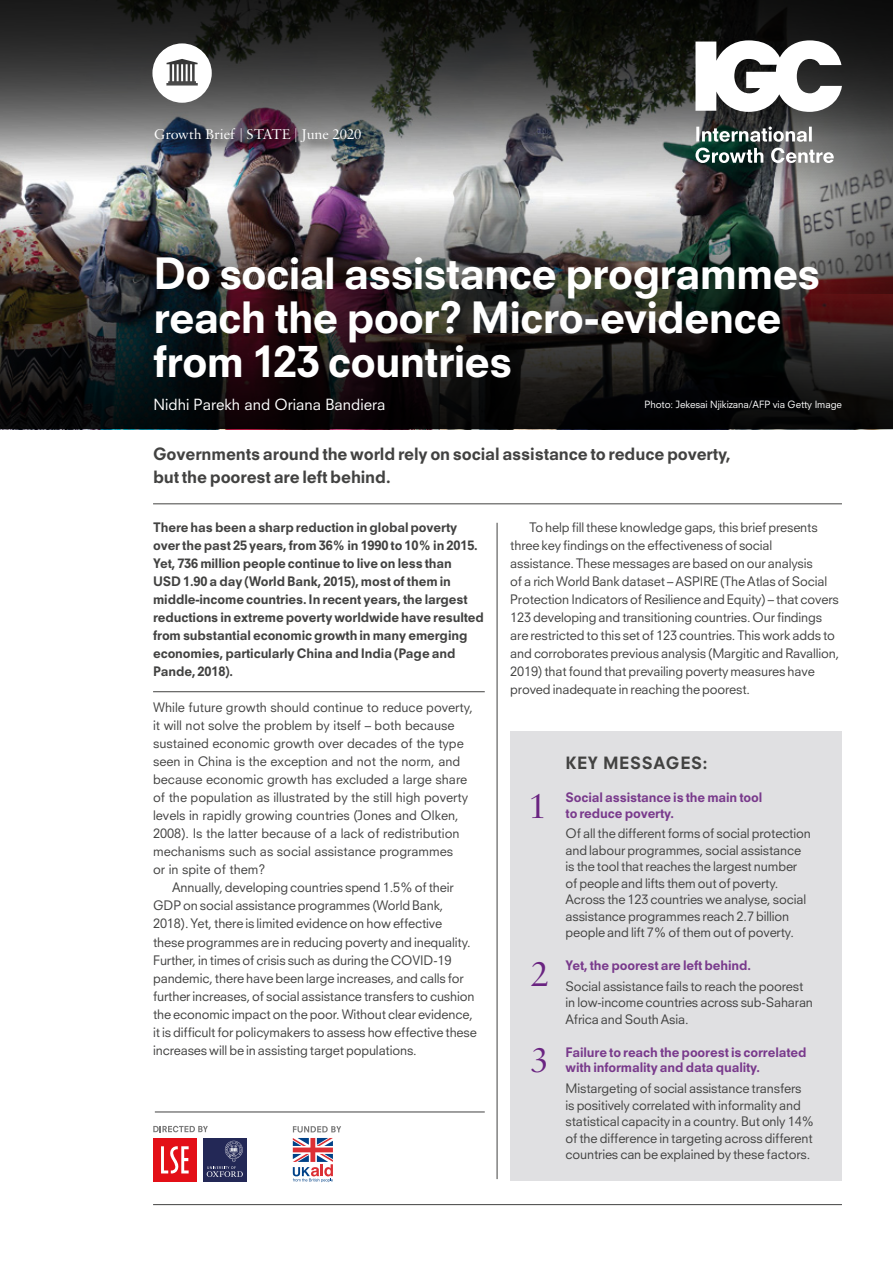
<style>
.page{position:relative;width:893px;height:1263px;background:#fff}
.page>*{position:absolute;margin:0;border:0;box-sizing:border-box;transform-origin:0 0}
.t1{font:800 42px/43.5px "Neuzeit SLT Std";letter-spacing:-.02em;color:#fff}
.t2{font:37.05px "Sabon MT Std";color:#6a2481}
.t3{font:800 16.5px/22.5px "Neuzeit SLT Std";letter-spacing:-.01em;color:#424241}
.t4{font:800 16.5px "Neuzeit SLT Std";letter-spacing:.04em;color:#424241}
.t5{font:15px "Neuzeit SLT Std";color:#fff}
.t6{font:15px "Sabon MT Std";color:#fff}
.t7{font:12.75px/16.5px "Neuzeit SLT Std";letter-spacing:-.01em;color:#424241}
.t8{font:800 12.75px/18px "Neuzeit SLT Std";letter-spacing:-.01em;color:#424241}
.t9{font:800 12.75px/15.8px "Neuzeit SLT Std";letter-spacing:-.01em;color:#793a8c}
.t10{font:9.75px "Neuzeit SLT Std";letter-spacing:-.01em;color:#fff}
</style>
<div class="page">
<img style="left:0;top:223px;width:893px;height:206px">
<hr style="left:153px;top:1204px;width:689px;height:1px;background:#424241">
<hr style="left:497px;top:523px;width:1px;height:656px;background:#424241">
<hr style="left:153px;top:504px;width:689px;height:1px;background:#424241">
<hr style="left:155px;top:1112px;width:330px;height:1px;background:#424241">
<svg style="left:153px;top:1126px;width:55px;height:6px"></svg>
<div style="left:153px;top:1138px;width:44px;height:43px;background:#e30f17"></div>
<svg style="left:161px;top:1146px;width:28px;height:27px"></svg>
<svg style="left:293px;top:1126px;width:48px;height:6px"></svg>
<div style="left:203px;top:1138px;width:44px;height:43px;background:#232856"></div>
<svg style="left:207px;top:1141px;width:36px;height:36px"></svg>
<svg style="left:293px;top:1138px;width:40px;height:44px"></svg>
<hr style="left:153px;top:691px;width:332px;height:1px;background:#424241">
<div style="left:510px;top:731px;width:332px;height:450px;background:#e0e0e2"></div>
<svg style="left:0;top:0;width:893px;height:223px;background:#5e5d5d"></svg>
<div style="left:153px;top:127px;width:222px;height:29px;background:#000;opacity:.75"></div>
<svg style="left:695px;top:40px;width:147px;height:72px"></svg>
<svg style="left:695px;top:148px;width:139px;height:15px"></svg>
<svg style="left:696px;top:127px;width:116px;height:15px"></svg>
<svg style="left:152px;top:43px;width:60px;height:60px"></svg>
<p class="t6" style="left:154px;top:125px;width:209px">Growth Brief | STATE | June 2020</p>
<h1 class="t1" style="left:154px;top:252px;width:668px">Do social assistance programmes reach the poor? Micro-evidence from 123 countries</h1>
<p class="t5" style="left:154px;top:396px;width:233px">Nidhi Parekh and Oriana Bandiera</p>
<p class="t10" style="left:644px;top:399px;width:199px">Photo: Jekesai Njikizana/AFP via Getty Image</p>
<p class="t3" style="left:153px;top:443px;width:579px">Governments around the world rely on social assistance to reduce poverty, but the poorest are left behind.</p>
<p class="t8" style="left:153px;top:519px;width:332px">There has been a sharp reduction in global poverty over the past 25 years, from 36% in 1990 to 10% in 2015.<br>Yet, 736 million people continue to live on less than<br>USD 1.90 a day (World Bank, 2015), most of them in middle-income countries. In recent years, the largest reductions in extreme poverty worldwide have resulted from substantial economic growth in many emerging economies, particularly China and India (Page and Pande, 2018).</p>
<p class="t7" style="left:153px;top:699px;width:321px">While future growth should continue to reduce poverty,</p>
<p class="t7" style="left:153px;top:717px;width:303px">it will not solve the problem by itself – both because</p>
<p class="t7" style="left:153px;top:735px;width:312px">sustained economic growth over decades of the type</p>
<p class="t7" style="left:153px;top:753px;width:309px">seen in China is the exception and not the norm, and</p>
<p class="t7" style="left:153px;top:771px;width:316px">because economic growth has excluded a large share</p>
<p class="t7" style="left:153px;top:789px;width:316px">of the population as illustrated by the still high poverty</p>
<p class="t7" style="left:153px;top:807px;width:307px">levels in rapidly growing countries (Jones and Olken,</p>
<p class="t7" style="left:153px;top:825px;width:308px">2008). Is the latter because of a lack of redistribution</p>
<p class="t7" style="left:153px;top:843px;width:302px">mechanisms such as social assistance programmes</p>
<p class="t7" style="left:153px;top:861px;width:114px">or in spite of them?</p>
<p class="t7" style="left:172px;top:879px;width:283px">Annually, developing countries spend 1.5% of their</p>
<p class="t7" style="left:153px;top:897px;width:292px">GDP on social assistance programmes (World Bank,</p>
<p class="t7" style="left:153px;top:915px;width:291px">2018). Yet, there is limited evidence on how effective</p>
<p class="t7" style="left:153px;top:933px;width:319px">these programmes are in reducing poverty and inequality.</p>
<p class="t7" style="left:153px;top:951px;width:300px">Further, in times of crisis such as during the COVID-19</p>
<p class="t7" style="left:153px;top:969px;width:312px">pandemic, there have been large increases, and calls for</p>
<p class="t7" style="left:153px;top:987px;width:323px">further increases, of social assistance transfers to cushion</p>
<p class="t7" style="left:153px;top:1005px;width:321px">the economic impact on the poor. Without clear evidence,</p>
<p class="t7" style="left:153px;top:1023px;width:325px">it is difficult for policymakers to assess how effective these</p>
<p class="t7" style="left:153px;top:1041px;width:265px">increases will be in assisting target populations.</p>
<p class="t7" style="left:510px;top:518px;width:331px;line-height:18px;text-indent:19px">To help fill these knowledge gaps, this brief presents three key findings on the effectiveness of social<br>assistance. These messages are based on our analysis<br>of a rich World Bank dataset – ASPIRE (The Atlas of Social Protection Indicators of Resilience and Equity) – that covers 123 developing and transitioning countries. Our findings are restricted to this set of 123 countries. This work adds to and corroborates previous analysis (Margitic and Ravallion, 2019) that found that prevailing poverty measures have proved inadequate in reaching the poorest.</p>
<p class="t4" style="left:566px;top:753px;width:143px">KEY MESSAGES:</p>
<h2 class="t2" style="left:529px;top:783px;width:19px">1</h2>
<p class="t9" style="left:566px;top:789px;width:198px">Social assistance is the main tool to reduce poverty.</p>
<p class="t7" style="left:566px;top:825px;width:247px">Of all the different forms of social protection and labour programmes, social assistance is the tool that reaches the largest number of people and lifts them out of poverty.<br>Across the 123 countries we analyse, social assistance programmes reach 2.7 billion people and lift 7% of them out of poverty.</p>
<h2 class="t2" style="left:531px;top:951px;width:19px">2</h2>
<p class="t9" style="left:566px;top:957px;width:187px">Yet, the poorest are left behind.</p>
<p class="t7" style="left:566px;top:978px;width:249px">Social assistance fails to reach the poorest in low-income countries across sub-Saharan<br>Africa and South Asia.</p>
<h2 class="t2" style="left:531px;top:1038px;width:19px">3</h2>
<p class="t9" style="left:566px;top:1044px;width:243px">Failure to reach the poorest is correlated with informality and data quality.</p>
<p class="t7" style="left:566px;top:1080px;width:250px">Mistargeting of social assistance transfers<br>is positively correlated with informality and statistical capacity in a country. But only 14% of the difference in targeting across different countries can be explained by these factors.</p>
</div>
